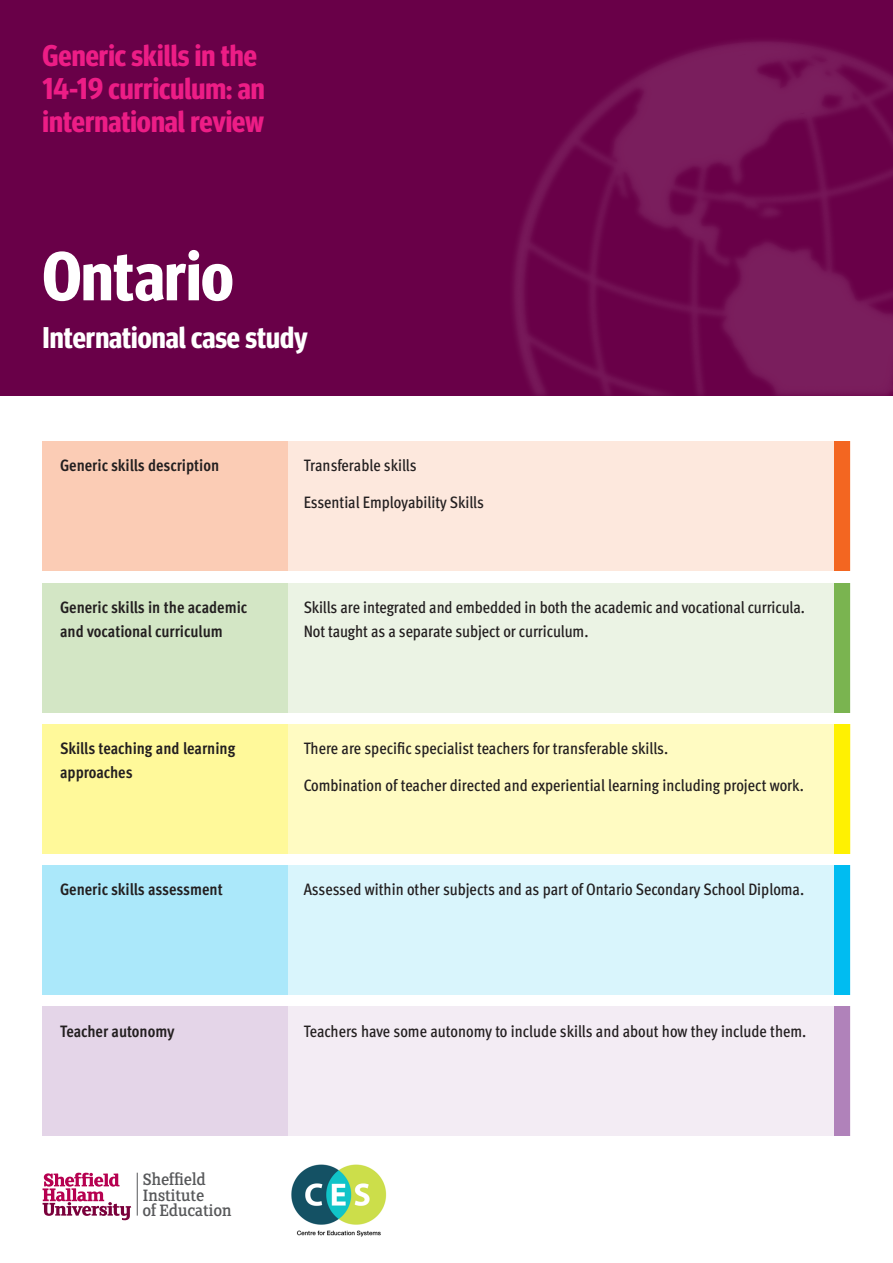
<style>
.page{position:relative;width:893px;height:1263px;background:#fff}
.page>*{position:absolute;margin:0;border:0;box-sizing:border-box;transform-origin:0 0}
.t1{font:700 condensed 69px "Meta Headline Pro";color:#fff}
.t2{font:700 condensed 30px "Meta Headline Pro";color:#ed1d86}
.t3{font:700 condensed 30px "Meta Headline Pro";color:#fff}
.t4{font:18.45px/15.1px "FS Clerkenwell";letter-spacing:-.025em;color:#57585a}
.t5{font:500 condensed 16.5px/24px "Meta Pro";letter-spacing:-.005em;color:#231f20}
.t6{font:700 condensed 16.5px/24px "Meta Pro";color:#231f20}
</style>
<div class="page">
<div style="left:0;top:0;width:893px;height:395px;background:#690048"></div>
<svg style="left:43px;top:1173px;width:88px;height:47px"></svg>
<hr style="left:137px;top:1173px;width:1px;height:42px;background:#57585a">
<div style="left:508px;top:35px;width:385px;height:366px;background:#fff;opacity:.75"></div>
<svg style="left:514px;top:41px;width:379px;height:354px"></svg>
<svg style="left:606px;top:49px;width:254px;height:218px"></svg>
<svg style="left:720px;top:241px;width:173px;height:154px"></svg>
<svg style="left:868px;top:68px;width:25px;height:18px"></svg>
<svg style="left:718px;top:192px;width:64px;height:26px"></svg>
<div style="left:288px;top:442px;width:562px;height:129px;background:#fde8dd"></div>
<div style="left:288px;top:583px;width:562px;height:129px;background:#ebf3e4"></div>
<div style="left:288px;top:724px;width:562px;height:130px;background:#fffbc2"></div>
<div style="left:288px;top:865px;width:562px;height:130px;background:#d9f5fc"></div>
<div style="left:288px;top:1007px;width:562px;height:129px;background:#f3ecf4"></div>
<div style="left:43px;top:442px;width:245px;height:129px;background:#fbccb5"></div>
<div style="left:43px;top:583px;width:245px;height:129px;background:#d3e6c5"></div>
<div style="left:43px;top:724px;width:245px;height:130px;background:#fff99a"></div>
<div style="left:43px;top:865px;width:245px;height:130px;background:#abe8fa"></div>
<div style="left:43px;top:1007px;width:245px;height:129px;background:#e4d5e8"></div>
<div style="left:835px;top:442px;width:15px;height:129px;background:#f36621"></div>
<div style="left:835px;top:583px;width:15px;height:129px;background:#7ab450"></div>
<div style="left:835px;top:724px;width:15px;height:130px;background:#fff101"></div>
<div style="left:835px;top:865px;width:15px;height:130px;background:#00bcf1"></div>
<div style="left:835px;top:1007px;width:15px;height:129px;background:#b082ba"></div>
<img style="left:291px;top:1164px;width:96px;height:73px">
<p class="t2" style="left:43px;top:33px;width:216px">Generic skills in the</p>
<p class="t2" style="left:43px;top:66px;width:224px">14-19 curriculum: an</p>
<p class="t2" style="left:43px;top:99px;width:223px">international review</p>
<p class="t1" style="left:43px;top:223px;width:192px">Ontario</p>
<p class="t3" style="left:43px;top:315px;width:267px">International case study</p>
<p class="t6" style="left:60px;top:452px;width:161px">Generic skills description</p>
<p class="t5" style="left:304px;top:452px;width:114px">Transferable skills</p>
<p class="t5" style="left:304px;top:489px;width:182px">Essential Employability Skills</p>
<p class="t6" style="left:60px;top:594px;width:189px">Generic skills in the academic and vocational curriculum</p>
<p class="t5" style="left:304px;top:594px;width:503px">Skills are integrated and embedded in both the academic and vocational curricula.<br>Not taught as a separate subject or curriculum.</p>
<p class="t6" style="left:60px;top:735px;width:177px">Skills teaching and learning approaches</p>
<p class="t5" style="left:304px;top:735px;width:366px">There are specific specialist teachers for transferable skills.</p>
<p class="t5" style="left:304px;top:772px;width:502px">Combination of teacher directed and experiential learning including project work.</p>
<p class="t6" style="left:60px;top:876px;width:164px">Generic skills assessment</p>
<p class="t5" style="left:304px;top:876px;width:502px">Assessed within other subjects and as part of Ontario Secondary School Diploma.</p>
<p class="t6" style="left:60px;top:1018px;width:116px">Teacher autonomy</p>
<p class="t5" style="left:304px;top:1017px;width:504px">Teachers have some autonomy to include skills and about how they include them.</p>
<p class="t4" style="left:142px;top:1173px;width:91px">Sheffield<br>Institute<br>of Education</p>
</div>
